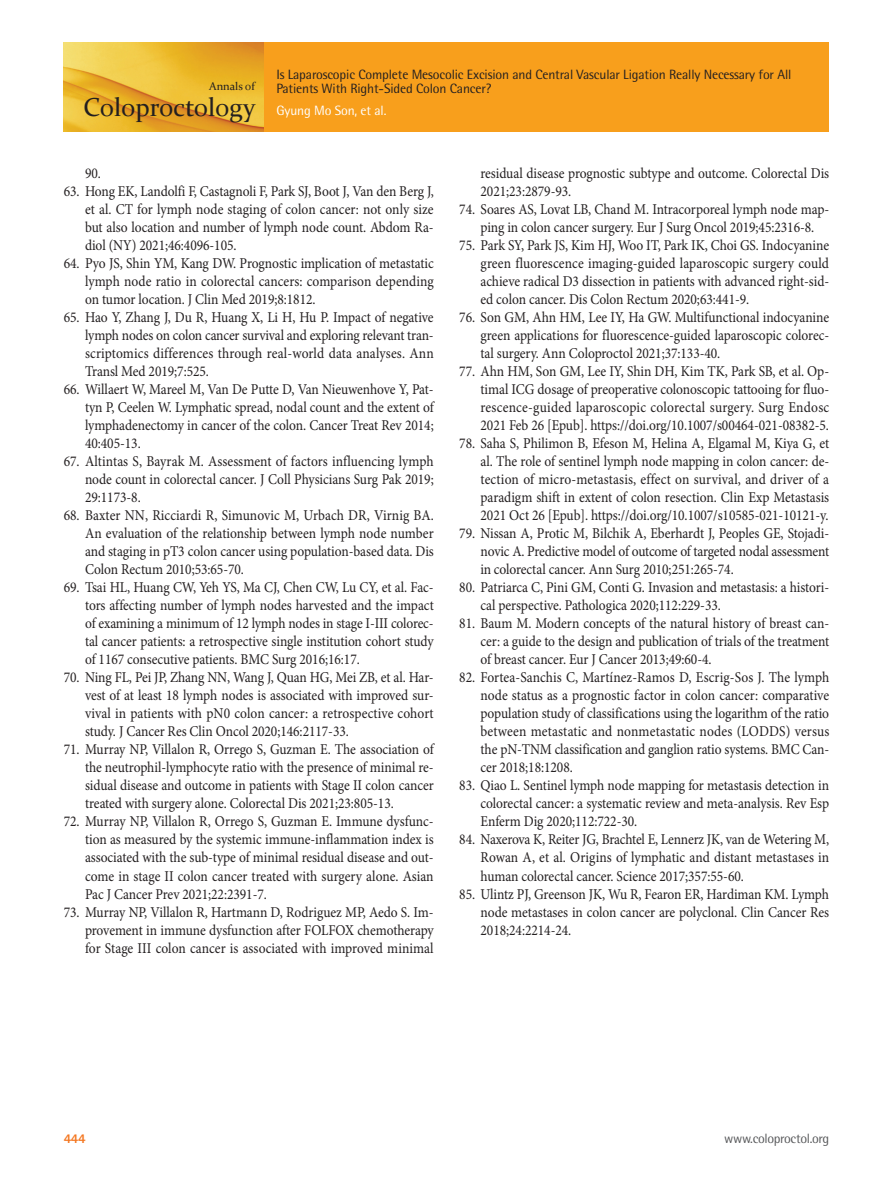
<style>
.page{position:relative;width:893px;height:1191px;background:#fff}
.page>*{position:absolute;margin:0;border:0;box-sizing:border-box;transform-origin:0 0}
.t1{font:25.95px "Constantia";color:#231f20}
.참고문헌2{font:15px/18px "Minion Pro";letter-spacing:-.005em;color:#231f20;text-align:justify;scale:.9 1}
.t2{font:13.5px/13.5px "Rotis Semi Sans Std";letter-spacing:-.01em;color:#231f20}
.t3{font:13.5px "Rotis Semi Sans Std";letter-spacing:-.025em;color:#57585a}
.t4{font:13.5px "Rotis Semi Sans Std";letter-spacing:-.01em;color:#fff}
.t5{font:800 13.5px "Rotis Semi Sans Std";color:#f47721}
.t6{font:11.25px "Constantia";color:#231f20}
</style>
<div class="page">
<div style="left:264px;top:43px;width:565px;height:89px;background:#f89f1c"></div>
<img style="left:64px;top:43px;width:200px;height:89px">
<p class="t6" style="left:209px;top:79px;width:47px">Annals of</p>
<h1 class="t1" style="left:83px;top:90px;width:174px">Coloproctology</h1>
<p class="t2" style="left:276px;top:68px;width:516px">Is Laparoscopic Complete Mesocolic Excision and Central Vascular Ligation Really Necessary for All<br>Patients With Right-Sided Colon Cancer?</p>
<p class="t4" style="left:276px;top:102px;width:112px">Gyung Mo Son, et al.</p>
<p class="참고문헌2" style="left:85px;top:164px;width:19px">90.</p>
<p class="참고문헌2" style="left:85px;top:182px;width:389px;text-indent:-21px">63. Hong EK, Landolfi F, Castagnoli F, Park SJ, Boot J, Van den Berg J, et al. CT for lymph node staging of colon cancer: not only size but also location and number of lymph node count. Abdom Ra&shy;diol (NY) 2021;46:4096-105.</p>
<p class="참고문헌2" style="left:85px;top:254px;width:389px;text-indent:-21px">64. Pyo JS, Shin YM, Kang DW. Prognostic implication of metastatic lymph node ratio in colorectal cancers: comparison depending on tumor location. J Clin Med 2019;8:1812.</p>
<p class="참고문헌2" style="left:85px;top:308px;width:389px;text-indent:-21px">65. Hao Y, Zhang J, Du R, Huang X, Li H, Hu P. Impact of negative lymph nodes on colon cancer survival and exploring relevant tran&shy;scriptomics differences through real-world data analyses. Ann Transl Med 2019;7:525.</p>
<p class="참고문헌2" style="left:85px;top:380px;width:389px;text-indent:-21px">66. Willaert W, Mareel M, Van De Putte D, Van Nieuwenhove Y, Pat&shy;tyn P, Ceelen W. Lymphatic spread, nodal count and the extent of lymphadenectomy in cancer of the colon. Cancer Treat Rev 2014; 40:405-13.</p>
<p class="참고문헌2" style="left:85px;top:452px;width:389px;text-indent:-21px">67. Altintas S, Bayrak M. Assessment of factors influencing lymph node count in colorectal cancer. J Coll Physicians Surg Pak 2019; 29:1173-8.</p>
<p class="참고문헌2" style="left:85px;top:506px;width:389px;text-indent:-21px">68. Baxter NN, Ricciardi R, Simunovic M, Urbach DR, Virnig BA.<br>An evaluation of the relationship between lymph node number and staging in pT3 colon cancer using population-based data. Dis Colon Rectum 2010;53:65-70.</p>
<p class="참고문헌2" style="left:85px;top:578px;width:389px;text-indent:-21px">69. Tsai HL, Huang CW, Yeh YS, Ma CJ, Chen CW, Lu CY, et al. Fac&shy;tors affecting number of lymph nodes harvested and the impact of examining a minimum of 12 lymph nodes in stage I-III colorec&shy;tal cancer patients: a retrospective single institution cohort study of 1167 consecutive patients. BMC Surg 2016;16:17.</p>
<p class="참고문헌2" style="left:85px;top:668px;width:389px;text-indent:-21px">70. Ning FL, Pei JP, Zhang NN, Wang J, Quan HG, Mei ZB, et al. Har&shy;vest of at least 18 lymph nodes is associated with improved sur&shy;vival in patients with pN0 colon cancer: a retrospective cohort study. J Cancer Res Clin Oncol 2020;146:2117-33.</p>
<p class="참고문헌2" style="left:85px;top:740px;width:389px;text-indent:-21px">71. Murray NP, Villalon R, Orrego S, Guzman E. The association of the neutrophil-lymphocyte ratio with the presence of minimal re&shy;sidual disease and outcome in patients with Stage II colon cancer treated with surgery alone. Colorectal Dis 2021;23:805-13.</p>
<p class="참고문헌2" style="left:85px;top:812px;width:389px;text-indent:-21px">72. Murray NP, Villalon R, Orrego S, Guzman E. Immune dysfunc&shy;tion as measured by the systemic immune-inflammation index is associated with the sub-type of minimal residual disease and out&shy;come in stage II colon cancer treated with surgery alone. Asian Pac J Cancer Prev 2021;22:2391-7.</p>
<p class="참고문헌2" style="left:85px;top:902px;width:389px;text-indent:-21px">73. Murray NP, Villalon R, Hartmann D, Rodriguez MP, Aedo S. Im&shy;provement in immune dysfunction after FOLFOX chemotherapy for Stage III colon cancer is associated with improved minimal</p>
<p class="참고문헌2" style="left:480px;top:164px;width:389px">residual disease prognostic subtype and outcome. Colorectal Dis<br>2021;23:2879-93.</p>
<p class="참고문헌2" style="left:459px;top:200px;width:413px;text-align:center">74. Soares AS, Lovat LB, Chand M. Intracorporeal lymph node map&shy;ping in colon cancer surgery. Eur J Surg Oncol 2019;45:2316-8.</p>
<p class="참고문헌2" style="left:480px;top:236px;width:389px;text-indent:-21px">75. Park SY, Park JS, Kim HJ, Woo IT, Park IK, Choi GS. Indocyanine green fluorescence imaging-guided laparoscopic surgery could achieve radical D3 dissection in patients with advanced right-sid&shy;ed colon cancer. Dis Colon Rectum 2020;63:441-9.</p>
<p class="참고문헌2" style="left:480px;top:308px;width:389px;text-indent:-21px">76. Son GM, Ahn HM, Lee IY, Ha GW. Multifunctional indocyanine green applications for fluorescence-guided laparoscopic colorec&shy;tal surgery. Ann Coloproctol 2021;37:133-40.</p>
<p class="참고문헌2" style="left:480px;top:362px;width:389px;text-indent:-21px">77. Ahn HM, Son GM, Lee IY, Shin DH, Kim TK, Park SB, et al. Op&shy;timal ICG dosage of preoperative colonoscopic tattooing for fluo&shy;rescence-guided laparoscopic colorectal surgery. Surg Endosc 2021 Feb 26 [Epub]. https://doi.org/10.1007/s00464-021-08382-5.</p>
<p class="참고문헌2" style="left:480px;top:434px;width:389px;text-indent:-21px">78. Saha S, Philimon B, Efeson M, Helina A, Elgamal M, Kiya G, et al. The role of sentinel lymph node mapping in colon cancer: de&shy;tection of micro-metastasis, effect on survival, and driver of a paradigm shift in extent of colon resection. Clin Exp Metastasis 2021 Oct 26 [Epub]. https://doi.org/10.1007/s10585-021-10121-y.</p>
<p class="참고문헌2" style="left:480px;top:524px;width:389px;text-indent:-21px">79. Nissan A, Protic M, Bilchik A, Eberhardt J, Peoples GE, Stojadi&shy;novic A. Predictive model of outcome of targeted nodal assessment in colorectal cancer. Ann Surg 2010;251:265-74.</p>
<p class="참고문헌2" style="left:480px;top:578px;width:389px;text-indent:-21px">80. Patriarca C, Pini GM, Conti G. Invasion and metastasis: a histori&shy;cal perspective. Pathologica 2020;112:229-33.</p>
<p class="참고문헌2" style="left:480px;top:614px;width:389px;text-indent:-21px">81. Baum M. Modern concepts of the natural history of breast can&shy;cer: a guide to the design and publication of trials of the treatment of breast cancer. Eur J Cancer 2013;49:60-4.</p>
<p class="참고문헌2" style="left:480px;top:668px;width:389px;text-indent:-21px">82. Fortea-Sanchis C, Martínez-Ramos D, Escrig-Sos J. The lymph node status as a prognostic factor in colon cancer: comparative population study of classifications using the logarithm of the ratio between metastatic and nonmetastatic nodes (LODDS) versus the pN-TNM classification and ganglion ratio systems. BMC Can&shy;cer 2018;18:1208.</p>
<p class="참고문헌2" style="left:480px;top:776px;width:389px;text-indent:-21px">83. Qiao L. Sentinel lymph node mapping for metastasis detection in colorectal cancer: a systematic review and meta-analysis. Rev Esp Enferm Dig 2020;112:722-30.</p>
<p class="참고문헌2" style="left:480px;top:830px;width:389px;text-indent:-21px">84. Naxerova K, Reiter JG, Brachtel E, Lennerz JK, van de Wetering M, Rowan A, et al. Origins of lymphatic and distant metastases in human colorectal cancer. Science 2017;357:55-60.</p>
<p class="참고문헌2" style="left:480px;top:884px;width:389px;text-indent:-21px">85. Ulintz PJ, Greenson JK, Wu R, Fearon ER, Hardiman KM. Lymph node metastases in colon cancer are polyclonal. Clin Cancer Res 2018;24:2214-24.</p>
<p class="t5" style="left:64px;top:1129px;width:23px">444</p>
<p class="t3" style="left:724px;top:1130px;width:106px">www.coloproctol.org</p>
</div>
